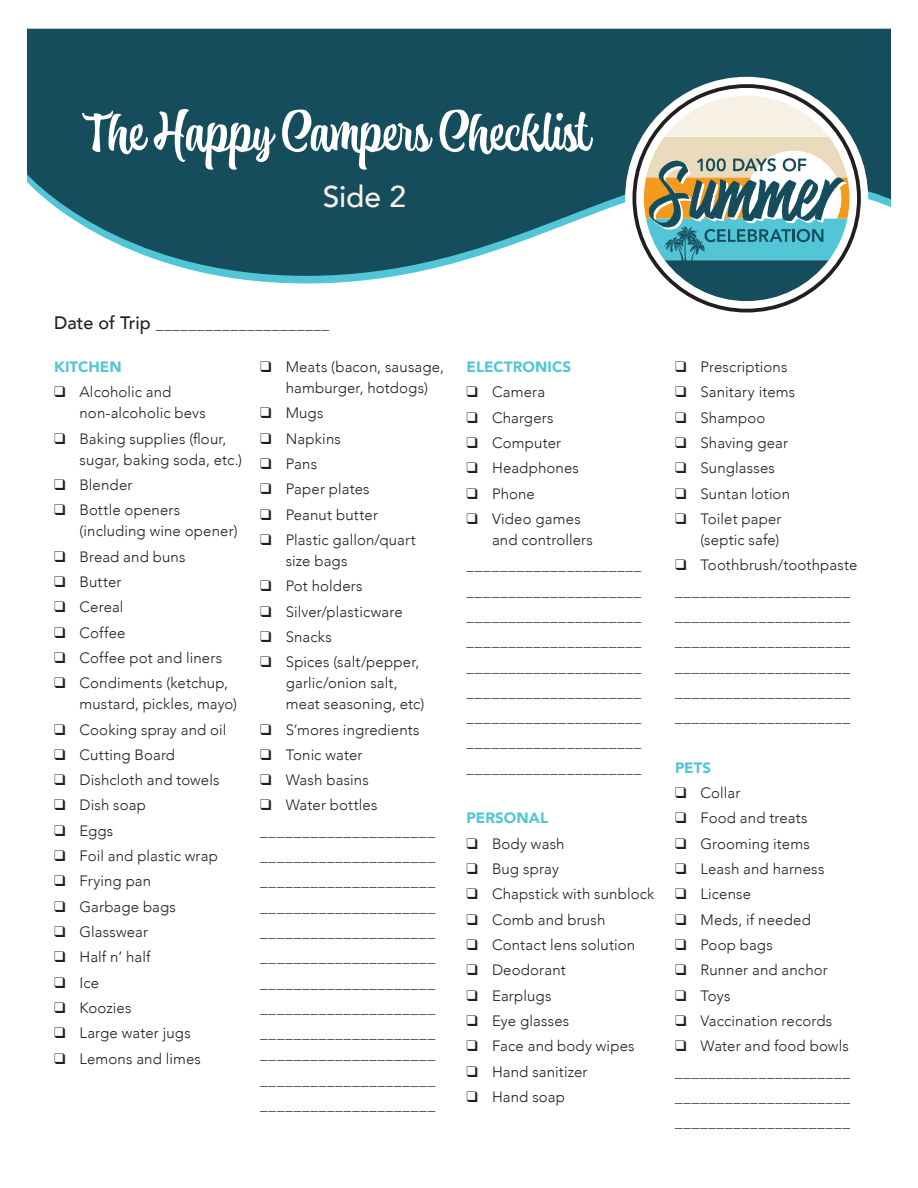
<style>
.page{position:relative;width:918px;height:1188px;background:#fff}
.page>*{position:absolute;margin:0;border:0;box-sizing:border-box;transform-origin:0 0}
.t1{font:51px "Atocha";color:#fff}
.t2{font:500 30px "Avenir";color:#f6f1e4}
.t3{font:300 15px/25.3px "Avenir";letter-spacing:.01em;color:#231f20}
.t4{font:500 15px "Avenir";color:#231f20}
.t5{font:900 15px "Avenir";letter-spacing:.005em;color:#52c5d6}
.s1{font-size:18px}
</style>
<div class="page">
<svg style="left:220px;top:276px;width:175px;height:8px"></svg>
<svg style="left:27px;top:29px;width:864px;height:247px;background:#2d616f"></svg>
<div style="left:625px;top:77px;width:243px;height:243px;background:#fff;border-radius:50%"></div>
<svg style="left:632px;top:84px;width:229px;height:229px"></svg>
<svg style="left:644px;top:96px;width:205px;height:205px"></svg>
<h1 class="t1" style="left:88px;top:97px;width:503px">The Happy Campers Checklist</h1>
<h2 class="t2" style="left:323px;top:171px;width:85px">Side 2</h2>
<p class="t4" style="left:54px;top:310px;width:277px"><span class="s1">Date of Trip</span> _____________________</p>
<p class="t5" style="left:54px;top:354px;width:69px">KITCHEN</p>
<p class="t3" style="left:80px;top:382px;width:128px;line-height:21px;text-indent:-26px">❑ Alcoholic and non-alcoholic bevs</p>
<p class="t3" style="left:80px;top:428px;width:164px;line-height:21px;text-indent:-26px">❑ Baking supplies (flour, sugar, baking soda, etc.)</p>
<p class="t3" style="left:54px;top:472px;width:80px">❑ Blender</p>
<p class="t3" style="left:80px;top:500px;width:160px;line-height:21px;text-indent:-26px">❑ Bottle openers (including wine opener)</p>
<p class="t3" style="left:54px;top:544px;width:133px">❑ Bread and buns</p>
<p class="t3" style="left:54px;top:569px;width:69px">❑ Butter</p>
<p class="t3" style="left:54px;top:594px;width:71px">❑ Cereal</p>
<p class="t3" style="left:54px;top:620px;width:73px">❑ Coffee</p>
<p class="t3" style="left:54px;top:645px;width:170px">❑ Coffee pot and liners</p>
<p class="t3" style="left:80px;top:673px;width:159px;line-height:21px;text-indent:-26px">❑ Condiments (ketchup, mustard, pickles, mayo)</p>
<p class="t3" style="left:54px;top:717px;width:174px">❑ Cooking spray and oil</p>
<p class="t3" style="left:54px;top:742px;width:123px">❑ Cutting Board</p>
<p class="t3" style="left:54px;top:767px;width:167px">❑ Dishcloth and towels</p>
<p class="t3" style="left:54px;top:793px;width:93px">❑ Dish soap</p>
<p class="t3" style="left:54px;top:818px;width:61px">❑ Eggs</p>
<p class="t3" style="left:54px;top:843px;width:166px">❑ Foil and plastic wrap</p>
<p class="t3" style="left:54px;top:869px;width:99px">❑ Frying pan</p>
<p class="t3" style="left:54px;top:894px;width:124px">❑ Garbage bags</p>
<p class="t3" style="left:54px;top:919px;width:96px">❑ Glasswear</p>
<p class="t3" style="left:54px;top:945px;width:98px">❑ Half n’ half</p>
<p class="t3" style="left:54px;top:970px;width:47px">❑ Ice</p>
<p class="t3" style="left:54px;top:995px;width:79px">❑ Koozies</p>
<p class="t3" style="left:54px;top:1021px;width:138px">❑ Large water jugs</p>
<p class="t3" style="left:54px;top:1046px;width:149px">❑ Lemons and limes</p>
<p class="t3" style="left:286px;top:356px;width:160px;line-height:21px;text-indent:-26px">❑ Meats (bacon, sausage, hamburger, hotdogs)</p>
<p class="t3" style="left:260px;top:400px;width:65px">❑ Mugs</p>
<p class="t3" style="left:260px;top:426px;width:82px">❑ Napkins</p>
<p class="t3" style="left:260px;top:451px;width:58px">❑ Pans</p>
<p class="t3" style="left:260px;top:476px;width:111px">❑ Paper plates</p>
<p class="t3" style="left:260px;top:502px;width:119px">❑ Peanut butter</p>
<p class="t3" style="left:286px;top:529px;width:132px;line-height:21px;text-indent:-26px">❑ Plastic gallon/quart size bags</p>
<p class="t3" style="left:260px;top:573px;width:104px">❑ Pot holders</p>
<p class="t3" style="left:260px;top:599px;width:144px">❑ Silver/plasticware</p>
<p class="t3" style="left:260px;top:624px;width:73px">❑ Snacks</p>
<p class="t3" style="left:286px;top:652px;width:140px;line-height:21px;text-indent:-26px">❑ Spices (salt/pepper, garlic/onion salt, meat seasoning, etc)</p>
<p class="t3" style="left:260px;top:717px;width:161px">❑ S’mores ingredients</p>
<p class="t3" style="left:260px;top:742px;width:104px">❑ Tonic water</p>
<p class="t3" style="left:260px;top:767px;width:110px">❑ Wash basins</p>
<p class="t3" style="left:260px;top:793px;width:176px">❑ Water bottles _____________________ _____________________ _____________________ _____________________ _____________________ _____________________ _____________________ _____________________ _____________________</p>
<p class="t3" style="left:260px;top:1042px;width:176px;text-align:justify">_____________________ _____________________ _____________________</p>
<p class="t5" style="left:467px;top:354px;width:106px">ELECTRONICS</p>
<p class="t3" style="left:467px;top:379px;width:80px">❑ Camera</p>
<p class="t3" style="left:467px;top:405px;width:89px">❑ Chargers</p>
<p class="t3" style="left:467px;top:430px;width:96px">❑ Computer</p>
<p class="t3" style="left:467px;top:455px;width:114px">❑ Headphones</p>
<p class="t3" style="left:467px;top:481px;width:70px">❑ Phone</p>
<p class="t3" style="left:492px;top:508px;width:102px;line-height:21px;text-indent:-26px">❑ Video games and controllers</p>
<p class="t3" style="left:467px;top:552px;width:176px;text-align:justify">_____________________ _____________________ _____________________ _____________________ _____________________ _____________________ _____________________ _____________________ _____________________</p>
<p class="t5" style="left:467px;top:805px;width:83px">PERSONAL</p>
<p class="t3" style="left:467px;top:831px;width:100px">❑ Body wash</p>
<p class="t3" style="left:467px;top:856px;width:94px">❑ Bug spray</p>
<p class="t3" style="left:467px;top:882px;width:189px">❑ Chapstick with sunblock</p>
<p class="t3" style="left:467px;top:907px;width:140px">❑ Comb and brush</p>
<p class="t3" style="left:467px;top:932px;width:170px">❑ Contact lens solution</p>
<p class="t3" style="left:467px;top:958px;width:101px">❑ Deodorant</p>
<p class="t3" style="left:467px;top:983px;width:86px">❑ Earplugs</p>
<p class="t3" style="left:467px;top:1008px;width:104px">❑ Eye glasses</p>
<p class="t3" style="left:467px;top:1033px;width:170px">❑ Face and body wipes</p>
<p class="t3" style="left:467px;top:1059px;width:123px">❑ Hand sanitizer</p>
<p class="t3" style="left:467px;top:1084px;width:100px">❑ Hand soap</p>
<p class="t3" style="left:675px;top:354px;width:114px">❑ Prescriptions</p>
<p class="t3" style="left:675px;top:379px;width:122px">❑ Sanitary items</p>
<p class="t3" style="left:675px;top:405px;width:92px">❑ Shampoo</p>
<p class="t3" style="left:675px;top:430px;width:115px">❑ Shaving gear</p>
<p class="t3" style="left:675px;top:455px;width:102px">❑ Sunglasses</p>
<p class="t3" style="left:675px;top:481px;width:117px">❑ Suntan lotion</p>
<p class="t3" style="left:675px;top:508px;width:108px;line-height:21px;text-align:right">❑ Toilet paper (septic safe)</p>
<p class="t3" style="left:675px;top:552px;width:184px">❑ Toothbrush/toothpaste _____________________ _____________________ _____________________ _____________________ _____________________ _____________________</p>
<p class="t5" style="left:675px;top:755px;width:38px">PETS</p>
<p class="t3" style="left:675px;top:780px;width:67px">❑ Collar</p>
<p class="t3" style="left:675px;top:806px;width:134px">❑ Food and treats</p>
<p class="t3" style="left:675px;top:831px;width:136px">❑ Grooming items</p>
<p class="t3" style="left:675px;top:856px;width:151px">❑ Leash and harness</p>
<p class="t3" style="left:675px;top:882px;width:78px">❑ License</p>
<p class="t3" style="left:675px;top:907px;width:137px">❑ Meds, if needed</p>
<p class="t3" style="left:675px;top:932px;width:99px">❑ Poop bags</p>
<p class="t3" style="left:675px;top:958px;width:154px">❑ Runner and anchor</p>
<p class="t3" style="left:675px;top:983px;width:57px">❑ Toys</p>
<p class="t3" style="left:675px;top:1008px;width:159px">❑ Vaccination records</p>
<p class="t3" style="left:675px;top:1033px;width:176px;text-align:justify">❑ Water and food bowls _____________________ _____________________ _____________________</p>
</div>
